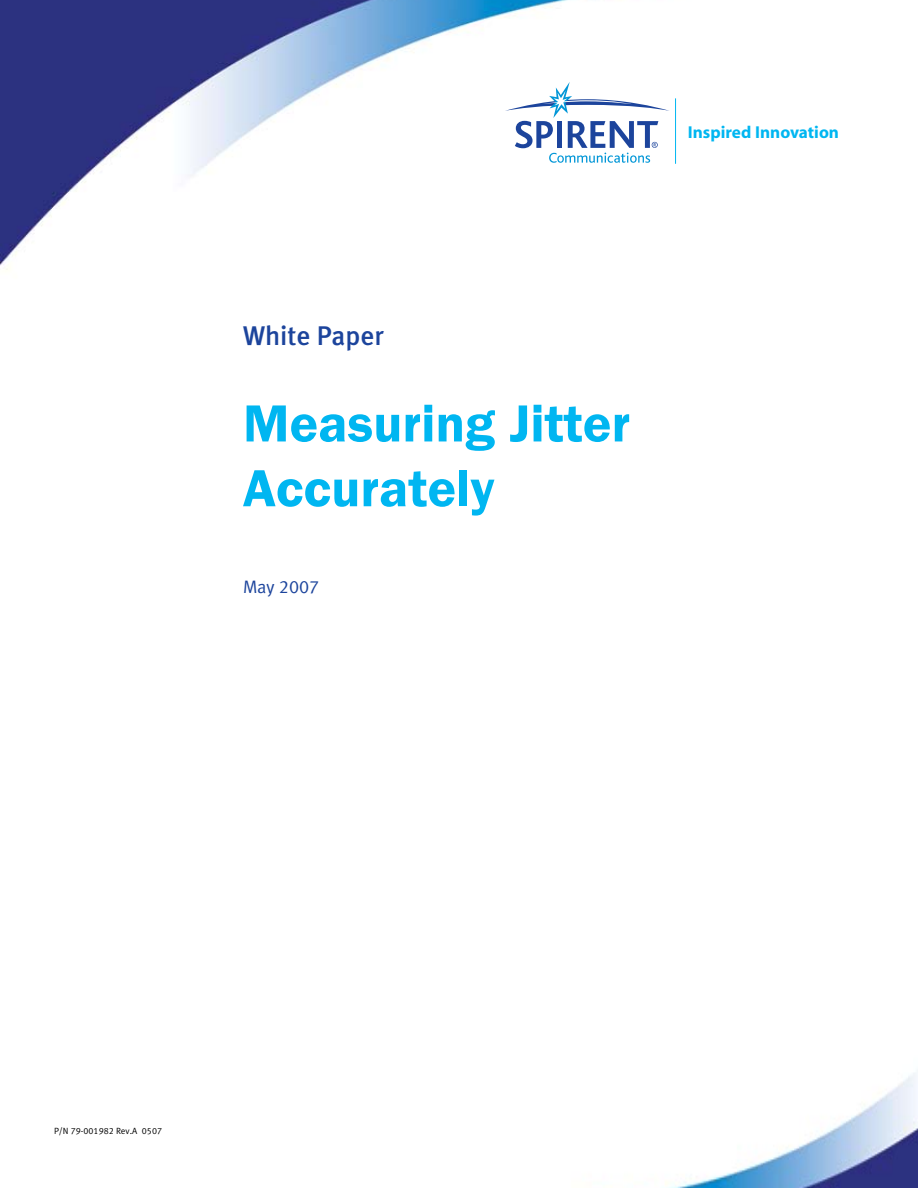
<style>
.page{position:relative;width:918px;height:1188px;background:#fff}
.page>*{position:absolute;margin:0;border:0;box-sizing:border-box;transform-origin:0 0}
.t1{font:600 54px/64.8px "Franklin Gothic";color:#00b6f1}
.t2{font:27px "Meta Medium LF";color:#1c449c}
.t3{font:18px "Meta Normal LF";color:#1c449c}
.t4{font:700 17.25px "Myriad";color:#00b6f1}
.t5{font:9px "Meta Normal LF";color:#000}
</style>
<div class="page">
<img style="left:0;top:0;width:677px;height:270px">
<img style="left:665px;top:1073px;width:253px;height:115px">
<hr style="left:675px;top:98px;width:1px;height:66px;background:#00b6f1">
<svg style="left:505px;top:82px;width:165px;height:81px"></svg>
<p class="t4" style="left:688px;top:123px;width:153px">Inspired Innovation</p>
<p class="t2" style="left:243px;top:320px;width:142px">White Paper</p>
<p class="t1" style="left:243px;top:392px;width:389px">Measuring Jitter<br>Accurately</p>
<p class="t3" style="left:243px;top:576px;width:78px">May 2007</p>
<p class="t5" style="left:54px;top:1126px;width:110px">P/N 79-001982 Rev.A 0507</p>
</div>
